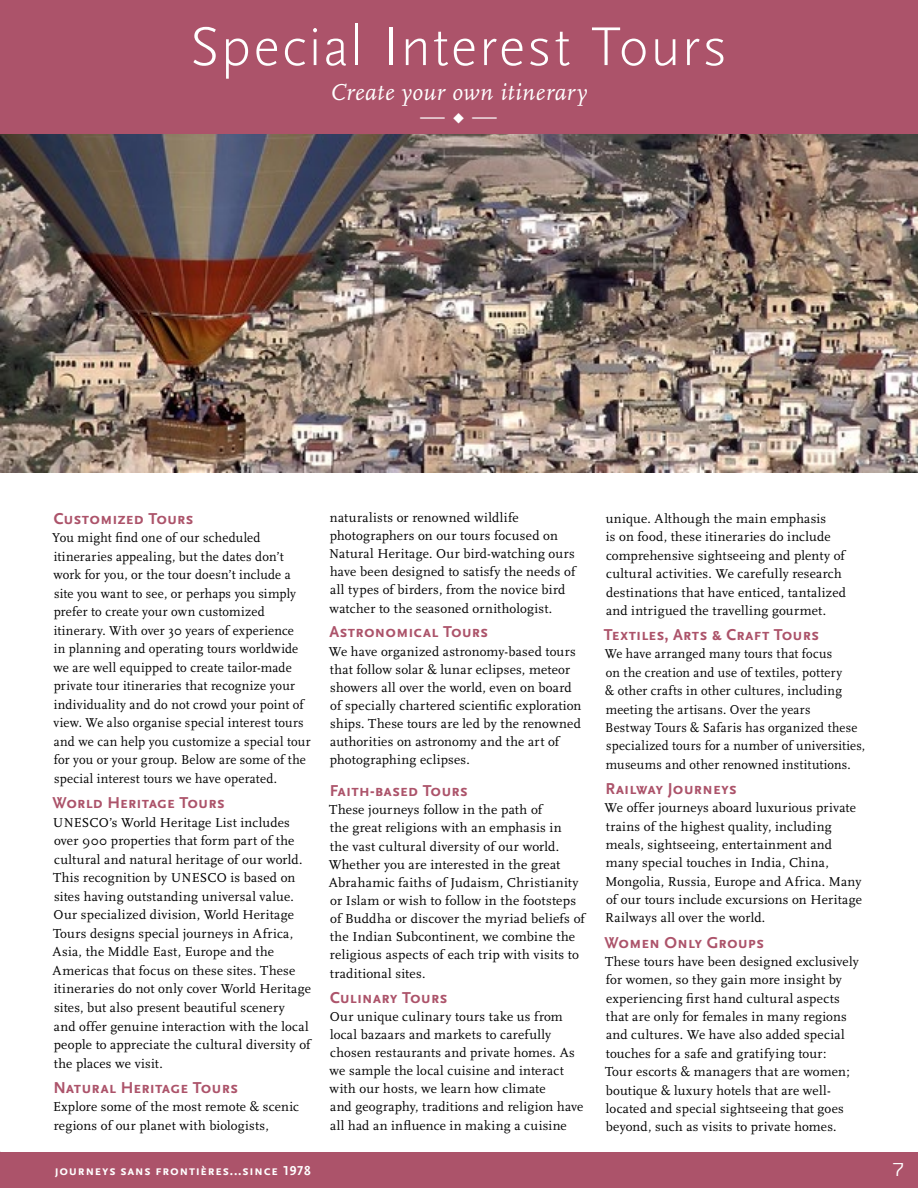
<style>
.page{position:relative;width:918px;height:1188px;background:#fff}
.page>*{position:absolute;margin:0;border:0;box-sizing:border-box;transform-origin:0 0}
.t1{font:300 57px "Scala Sans";letter-spacing:.03em;color:#fff}
.t2{font:italic 24px "Scala";letter-spacing:.015em;color:#fff}
.t3{font:21px "Scala Caps";color:#fff}
.t4{font:300 19.5px "Kontrapunkt";color:#fff}
.t5{font:700 16.5px "Scala Sans Caps";color:#ac536a}
.t6{font:13.5px/18.5px "Scala";letter-spacing:.015em;color:#000}
.t7{font:13.5px/18.3px "Scala";letter-spacing:.015em;color:#000;scale:.96 1}
.t8{font:700 13.5px "Scala Sans Caps";letter-spacing:.045em;color:#fff}
</style>
<div class="page">
<img style="left:0;top:134px;width:918px;height:338px">
<div style="left:0;top:1152px;width:918px;height:36px;background:#ac536a"></div>
<div style="left:0;top:0;width:918px;height:134px;background:#ac536a"></div>
<h1 class="t1" style="left:190px;top:16px;width:539px">Special Interest Tours</h1>
<h2 class="t2" style="left:330px;top:80px;width:258px">Create your own itinerary</h2>
<h3 class="t3" style="left:420px;top:105px;width:80px">— π —</h3>
<p class="t5" style="left:54px;top:509px;width:141px">Customized Tours</p>
<p class="t6" style="left:52px;top:529px;width:260px">You might find one of our scheduled itineraries appealing, but the dates don’t work for you, or the tour doesn’t include a site you want to see, or perhaps you simply prefer to create your own customized itinerary. With over 30 years of experience<br>in planning and operating tours worldwide we are well equipped to create tailor-made private tour itineraries that recognize your individuality and do not crowd your point of view. We also organise special interest tours and we can help you customize a special tour for you or your group. Below are some of the special interest tours we have operated.</p>
<p class="t5" style="left:53px;top:794px;width:174px">World Heritage Tours</p>
<p class="t6" style="left:53px;top:813px;width:260px">UNESCO’s World Heritage List includes over 900 properties that form part of the cultural and natural heritage of our world.<br>This recognition by UNESCO is based on sites having outstanding universal value.<br>Our specialized division, World Heritage Tours designs special journeys in Africa, Asia, the Middle East, Europe and the Americas that focus on these sites. These itineraries do not only cover World Heritage sites, but also present beautiful scenery<br>and offer genuine interaction with the local people to appreciate the cultural diversity of the places we visit.</p>
<p class="t5" style="left:53px;top:1078px;width:186px">Natural Heritage Tours</p>
<p class="t6" style="left:53px;top:1098px;width:247px">Explore some of the most remote &amp; scenic regions of our planet with biologists,</p>
<p class="t6" style="left:329px;top:509px;width:248px">naturalists or renowned wildlife photographers on our tours focused on Natural Heritage. Our bird-watching ours have been designed to satisfy the needs of all types of birders, from the novice bird watcher to the seasoned ornithologist.</p>
<p class="t5" style="left:330px;top:623px;width:160px">Astronomical Tours</p>
<p class="t6" style="left:329px;top:642px;width:254px">We have organized astronomy-based tours that follow solar &amp; lunar eclipses, meteor showers all over the world, even on board of specially chartered scientific exploration ships. These tours are led by the renowned authorities on astronomy and the art of photographing eclipses.</p>
<p class="t5" style="left:330px;top:782px;width:140px">Faith-based Tours</p>
<p class="t6" style="left:329px;top:801px;width:258px">These journeys follow in the path of<br>the great religions with an emphasis in<br>the vast cultural diversity of our world.<br>Whether you are interested in the great Abrahamic faiths of Judaism, Christianity or Islam or wish to follow in the footsteps of Buddha or discover the myriad beliefs of the Indian Subcontinent, we combine the religious aspects of each trip with visits to traditional sites.</p>
<p class="t5" style="left:330px;top:988px;width:119px">Culinary Tours</p>
<p class="t6" style="left:330px;top:1007px;width:255px">Our unique culinary tours take us from local bazaars and markets to carefully chosen restaurants and private homes. As we sample the local cuisine and interact with our hosts, we learn how climate<br>and geography, traditions and religion have all had an influence in making a cuisine</p>
<p class="t6" style="left:606px;top:510px;width:242px">unique. Although the main emphasis<br>is on food, these itineraries do include comprehensive sightseeing and plenty of cultural activities. We carefully research destinations that have enticed, tantalized and intrigued the travelling gourmet.</p>
<p class="t5" style="left:604px;top:625px;width:217px">Textiles, Arts &amp; Craft Tours</p>
<p class="t7" style="left:605px;top:645px;width:273px">We have arranged many tours that focus<br>on the creation and use of textiles, pottery<br>&amp; other crafts in other cultures, including meeting the artisans. Over the years<br>Bestway Tours &amp; Safaris has organized these specialized tours for a number of universities, museums and other renowned institutions.</p>
<p class="t5" style="left:606px;top:779px;width:133px">Railway Journeys</p>
<p class="t6" style="left:605px;top:799px;width:259px">We offer journeys aboard luxurious private trains of the highest quality, including meals, sightseeing, entertainment and many special touches in India, China, Mongolia, Russia, Europe and Africa. Many of our tours include excursions on Heritage Railways all over the world.</p>
<p class="t5" style="left:605px;top:933px;width:161px">Women Only Groups</p>
<p class="t6" style="left:605px;top:953px;width:255px">These tours have been designed exclusively for women, so they gain more insight by experiencing first hand cultural aspects that are only for females in many regions and cultures. We have also added special touches for a safe and gratifying tour:<br>Tour escorts &amp; managers that are women; boutique &amp; luxury hotels that are well&shy;located and special sightseeing that goes beyond, such as visits to private homes.</p>
<p class="t8" style="left:55px;top:1163px;width:258px">journeys sans frontières...since 1978</p>
<h3 class="t4" style="left:892px;top:1159px;width:14px">7</h3>
</div>
